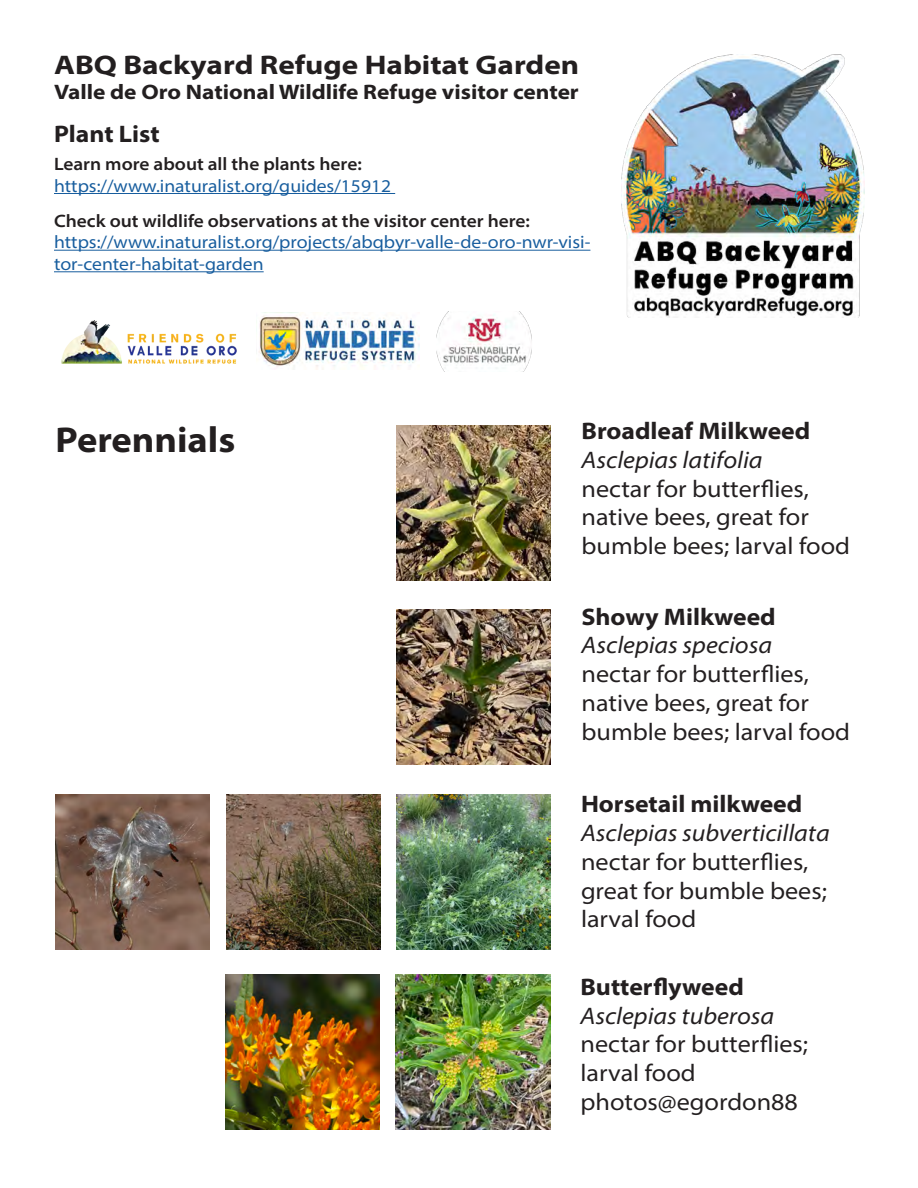
<style>
.page{position:relative;width:918px;height:1188px;background:#fff}
.page>*{position:absolute;margin:0;border:0;box-sizing:border-box;transform-origin:0 0}
.t1{font:700 semi-expanded 36px "Myriad Pro";color:#231f20}
.t2{font:700 semi-expanded 27px "Myriad Pro";color:#231f20;scale:1.08 1}
.t3{font:semi-expanded 24px/28.8px "Myriad Pro";color:#231f20}
.t4{font:italic semi-expanded 24px "Myriad Pro";color:#231f20}
.t5{font:700 semi-expanded 24px "Myriad Pro";color:#231f20}
.t6{font:700 semi-expanded 21px "Myriad Pro";color:#231f20;scale:1.04 1}
.t7{font:semi-expanded 18px/21.6px "Myriad Pro";color:#175d9e}
.t8{font:600 semi-expanded 18px "Myriad Pro";color:#231f20}
</style>
<div class="page">
<img style="left:397px;top:609px;width:154px;height:155px">
<img style="left:396px;top:425px;width:154px;height:155px">
<img style="left:226px;top:975px;width:154px;height:154px">
<img style="left:396px;top:975px;width:154px;height:154px">
<img style="left:55px;top:794px;width:154px;height:155px">
<img style="left:226px;top:794px;width:155px;height:155px">
<img style="left:397px;top:794px;width:154px;height:155px">
<img style="left:259px;top:314px;width:160px;height:55px">
<img style="left:61px;top:320px;width:176px;height:44px">
<img style="left:622px;top:54px;width:243px;height:263px">
<hr style="left:54px;top:193px;width:341px;height:1px;background:#175d9e">
<hr style="left:54px;top:250px;width:536px;height:1px;background:#175d9e">
<hr style="left:54px;top:271px;width:210px;height:1px;background:#175d9e">
<img style="left:436px;top:311px;width:96px;height:61px">
<p class="t2" style="left:54px;top:47px;width:488px">ABQ Backyard Refuge Habitat Garden</p>
<p class="t6" style="left:54px;top:78px;width:506px">Valle de Oro National Wildlife Refuge visitor center</p>
<p class="t5" style="left:54px;top:118px;width:107px">Plant List</p>
<p class="t8" style="left:54px;top:152px;width:309px">Learn more about all the plants here:</p>
<p class="t7" style="left:54px;top:174px;width:339px">https://www.inaturalist.org/guides/15912</p>
<p class="t8" style="left:54px;top:209px;width:478px">Check out wildlife observations at the visitor center here:</p>
<p class="t7" style="left:54px;top:231px;width:538px">https://www.inaturalist.org/projects/abqbyr-valle-de-oro-nwr-visi&shy;tor-center-habitat-garden</p>
<p class="t1" style="left:56px;top:416px;width:181px">Perennials</p>
<p class="t5" style="left:582px;top:415px;width:230px">Broadleaf Milkweed</p>
<p class="t4" style="left:582px;top:445px;width:183px">Asclepias latifolia</p>
<p class="t3" style="left:582px;top:474px;width:270px">nectar for butterflies, native bees, great for bumble bees; larval food</p>
<p class="t5" style="left:582px;top:601px;width:196px">Showy Milkweed</p>
<p class="t4" style="left:582px;top:630px;width:192px">Asclepias speciosa</p>
<p class="t3" style="left:582px;top:659px;width:270px">nectar for butterflies, native bees, great for bumble bees; larval food</p>
<p class="t5" style="left:581px;top:788px;width:223px">Horsetail milkweed</p>
<p class="t4" style="left:581px;top:818px;width:250px">Asclepias subverticillata</p>
<p class="t3" style="left:581px;top:847px;width:247px">nectar for butterflies, great for bumble bees; larval food</p>
<p class="t5" style="left:581px;top:971px;width:165px">Butterflyweed</p>
<p class="t4" style="left:581px;top:1000px;width:195px">Asclepias tuberosa</p>
<p class="t3" style="left:581px;top:1029px;width:229px">nectar for butterflies; larval food</p>
<p class="t3" style="left:581px;top:1087px;width:219px">photos@egordon88</p>
</div>
